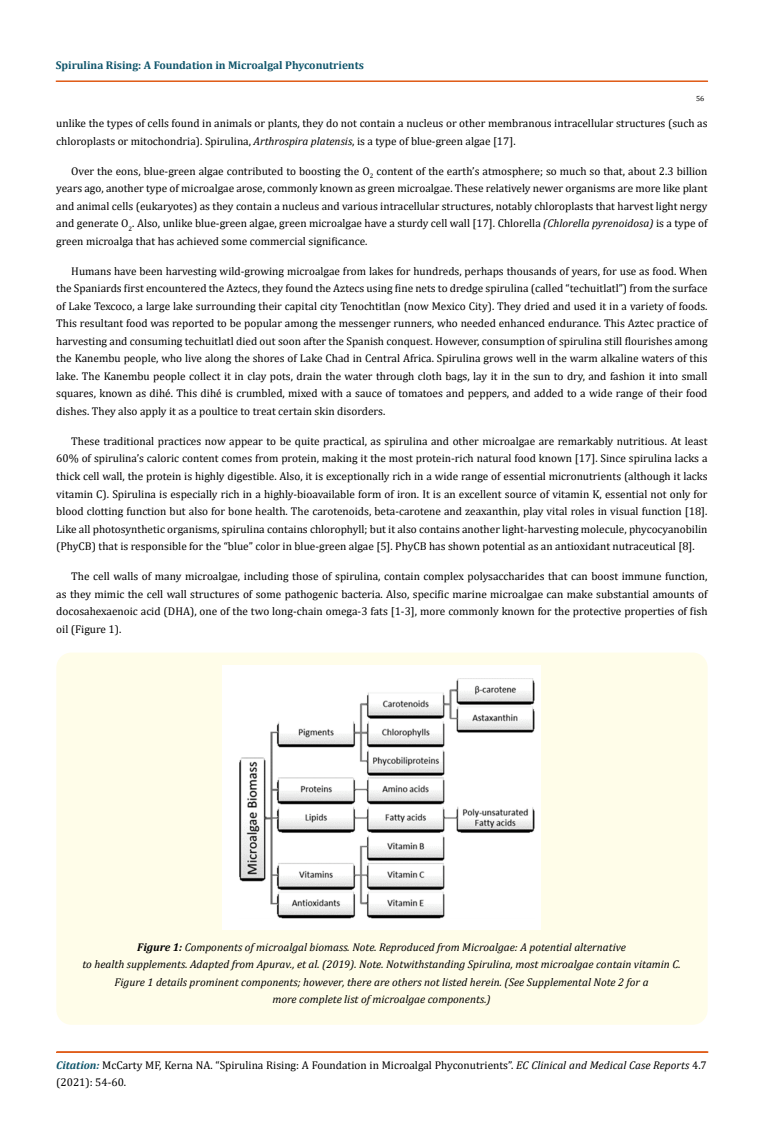
<style>
.page{position:relative;width:764px;height:1142px;background:#fff}
.page>*{position:absolute;margin:0;border:0;box-sizing:border-box;transform-origin:0 0}
.t1{font:11.25px/17.5px "Cambria";color:#000;text-align:justify}
.t2{font:italic 11.25px/17.5px "Cambria";color:#000;text-align:center}
.t3{font:700 11.25px "Cambria";color:#0e546a}
.t4{font:7.5px "Cambria";color:#000}
.s1{font-style:italic}
.s2{font-weight:700}
.s3{font-weight:700;font-style:italic;color:#0e546a}
</style>
<div class="page">
<div style="left:56px;top:81px;width:651px;height:1px;border:1px solid #e05d1a"></div>
<div style="left:56px;top:1051px;width:652px;height:1px;border:1px solid #e05d1a"></div>
<div style="left:56px;top:652px;width:651px;height:372px;background:#fffde9;border-radius:15px"></div>
<img style="left:223px;top:665px;width:317px;height:264px">
<p class="t3" style="left:56px;top:57px;width:310px">Spirulina Rising: A Foundation in Microalgal Phyconutrients</p>
<p class="t4" style="left:696px;top:93px;width:10px">56</p>
<p class="t1" style="left:56px;top:114px;width:653px">unlike the types of cells found in animals or plants, they do not contain a nucleus or other membranous intracellular structures (such as chloroplasts or mitochondria). Spirulina, <span class="s1">Arthrospira platensis</span>, is a type of blue-green algae [17].</p>
<p class="t1" style="left:56px;top:162px;width:653px;text-indent:15px">Over the eons, blue-green algae contributed to boosting the O<sub>2</sub> content of the earth’s atmosphere; so much so that, about 2.3 billion years ago, another type of microalgae arose, commonly known as green microalgae. These relatively newer organisms are more like plant and animal cells (eukaryotes) as they contain a nucleus and various intracellular structures, notably chloroplasts that harvest light nergy and generate O<sub>2</sub>. Also, unlike blue-green algae, green microalgae have a sturdy cell wall [17]. Chlorella <span class="s1">(Chlorella pyrenoidosa)</span> is a type of green microalga that has achieved some commercial significance.</p>
<p class="t1" style="left:56px;top:262px;width:653px;text-indent:15px">Humans have been harvesting wild-growing microalgae from lakes for hundreds, perhaps thousands of years, for use as food. When the Spaniards first encountered the Aztecs, they found the Aztecs using fine nets to dredge spirulina (called “techuitlatl”) from the surface of Lake Texcoco, a large lake surrounding their capital city Tenochtitlan (now Mexico City). They dried and used it in a variety of foods.<br>This resultant food was reported to be popular among the messenger runners, who needed enhanced endurance. This Aztec practice of harvesting and consuming techuitlatl died out soon after the Spanish conquest. However, consumption of spirulina still flourishes among the Kanembu people, who live along the shores of Lake Chad in Central Africa. Spirulina grows well in the warm alkaline waters of this lake. The Kanembu people collect it in clay pots, drain the water through cloth bags, lay it in the sun to dry, and fashion it into small squares, known as dihé. This dihé is crumbled, mixed with a sauce of tomatoes and peppers, and added to a wide range of their food dishes. They also apply it as a poultice to treat certain skin disorders.</p>
<p class="t1" style="left:56px;top:432px;width:653px;text-indent:15px">These traditional practices now appear to be quite practical, as spirulina and other microalgae are remarkably nutritious. At least 60% of spirulina’s caloric content comes from protein, making it the most protein-rich natural food known [17]. Since spirulina lacks a thick cell wall, the protein is highly digestible. Also, it is exceptionally rich in a wide range of essential micronutrients (although it lacks vitamin C). Spirulina is especially rich in a highly-bioavailable form of iron. It is an excellent source of vitamin K, essential not only for blood clotting function but also for bone health. The carotenoids, beta-carotene and zeaxanthin, play vital roles in visual function [18].<br>Like all photosynthetic organisms, spirulina contains chlorophyll; but it also contains another light-harvesting molecule, phycocyanobilin (PhyCB) that is responsible for the “blue” color in blue-green algae [5]. PhyCB has shown potential as an antioxidant nutraceutical [8].</p>
<p class="t1" style="left:56px;top:567px;width:653px;text-indent:15px">The cell walls of many microalgae, including those of spirulina, contain complex polysaccharides that can boost immune function, as they mimic the cell wall structures of some pathogenic bacteria. Also, specific marine microalgae can make substantial amounts of docosahexaenoic acid (DHA), one of the two long-chain omega-3 fats [1-3], more commonly known for the protective properties of fish oil (Figure 1).</p>
<p class="t2" style="left:82px;top:937px;width:600px"><span class="s2">Figure 1:</span> Components of microalgal biomass. Note. Reproduced from Microalgae: A potential alternative<br>to health supplements. Adapted from Apurav., et al. (2019). Note. Notwithstanding Spirulina, most microalgae contain vitamin C.<br>Figure 1 details prominent components; however, there are others not listed herein. (See Supplemental Note 2 for a<br>more complete list of microalgae components.)</p>
<p class="t1" style="left:56px;top:1055px;width:652px"><span class="s3">Citation:</span> McCarty MF, Kerna NA. “Spirulina Rising: A Foundation in Microalgal Phyconutrients”. <span class="s1">EC Clinical and Medical Case Reports</span> 4.7 (2021): 54-60.</p>
</div>
